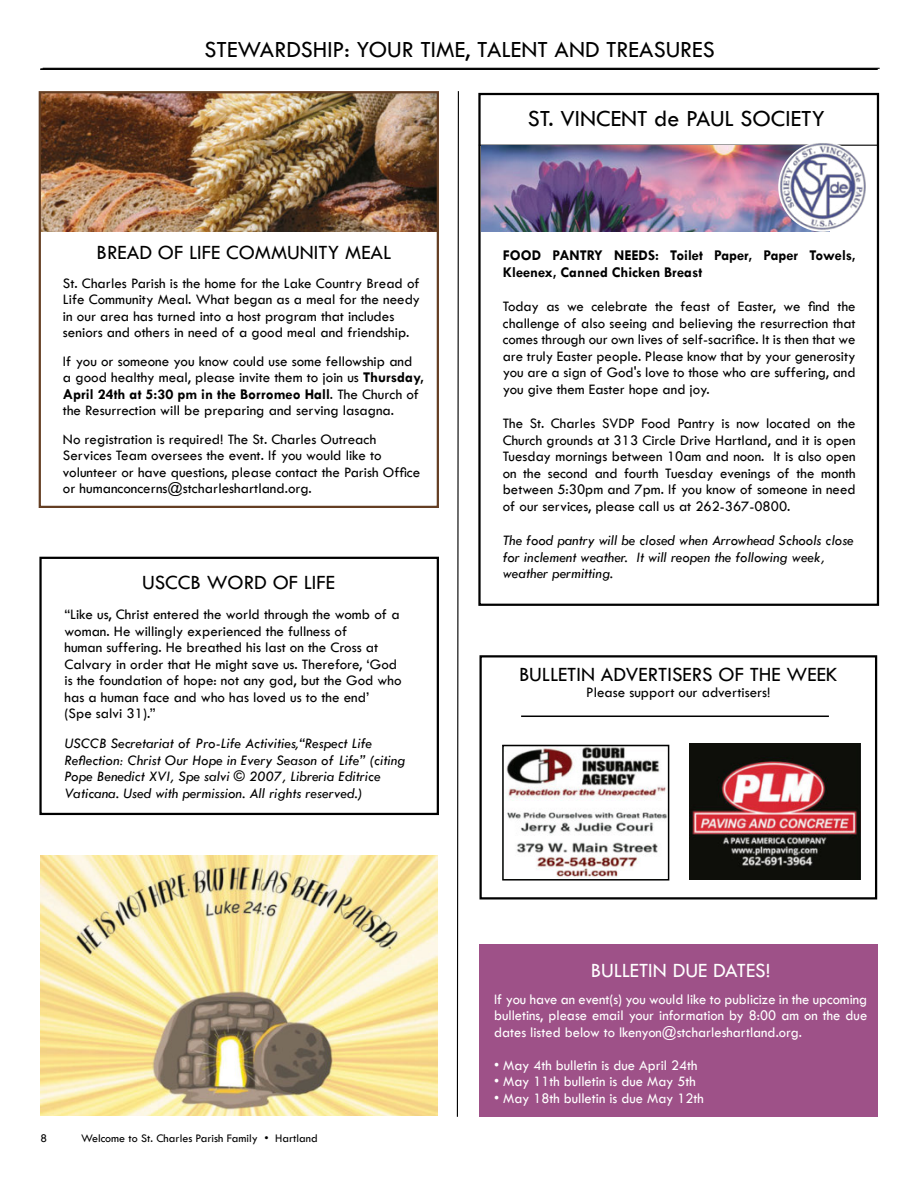
<style>
.page{position:relative;width:918px;height:1188px;background:#fff}
.page>*{position:absolute;margin:0;border:0;box-sizing:border-box;transform-origin:0 0}
.t1{font:24px "Bwvvwk Tw Cen";color:#000}
.t2{font:21px "Bwvvwk Tw Cen";color:#000}
.t3{font:21px "Bwvvwk Tw Cen";color:#fff}
.t4{font:15px/16.5px "Bwvvwk Tw Cen";color:#000}
.t5{font:15px/16.5px "Bwvvwk Tw Cen";color:#fff;text-align:justify}
.t6{font:italic 15px/16.5px "Qxxykp Tw Cen";color:#000}
.t7{font:italic 15px/16.5px "Rwfjpn Tw Cen";color:#000}
.t8{font:700 15px/16.5px "Tw Cen";color:#000}
.t9{font:12px "Bwvvwk Tw Cen";color:#000}
.s1{font-family:"Tw Cen";font-weight:700}
.s2{font-family:"Lmhcnb Tw Cen"}
.s3{font-family:"Qxxykp Tw Cen"}
</style>
<div class="page">
<div style="left:478px;top:93px;width:401px;height:513px;border:2px solid #000"></div>
<div style="left:479px;top:655px;width:398px;height:245px;border:2px solid #000"></div>
<hr style="left:43px;top:68px;width:837px;height:1px;background:#000">
<hr style="left:40px;top:69px;width:838px;height:1px;background:#000">
<svg style="left:456px;top:91px;width:3px;height:1026px"></svg>
<hr style="left:479px;top:145px;width:398px;height:1px;background:#000">
<img style="left:481px;top:146px;width:335px;height:86px">
<img style="left:780px;top:143px;width:86px;height:88px">
<div style="left:479px;top:944px;width:399px;height:173px;background:#9e5188"></div>
<img style="left:42px;top:94px;width:394px;height:138px">
<div style="left:39px;top:91px;width:400px;height:417px;border:2px solid #643e23"></div>
<div style="left:39px;top:557px;width:400px;height:258px;border:2px solid #000"></div>
<img style="left:506px;top:748px;width:160px;height:130px">
<div style="left:502px;top:745px;width:167px;height:136px;border:2px solid #000"></div>
<img style="left:689px;top:744px;width:171px;height:136px">
<img style="left:40px;top:856px;width:397px;height:260px">
<hr style="left:521px;top:716px;width:308px;height:1px;background:#000">
<p class="t1" style="left:205px;top:35px;width:512px">STEWARDSHIP: YOUR TIME, TALENT AND TREASURES</p>
<p class="t2" style="left:97px;top:240px;width:296px">BREAD OF LIFE COMMUNITY MEAL</p>
<p class="t4" style="left:63px;top:275px;width:359px">St. Charles Parish is the home for the Lake Country Bread of Life Community Meal. What began as a meal for the needy in our area has turned into a host program that includes seniors and others in need of a good meal and friendship.</p>
<p class="t4" style="left:63px;top:353px;width:362px">If you or someone you know could use some fellowship and a good healthy meal, please invite them to join us <span class="s1">Thursday, April 24th at 5:30 pm in the Borromeo Hall</span>. The Church of the Resurrection will be preparing and serving lasagna.</p>
<p class="t4" style="left:63px;top:431px;width:359px">No registration is required! The St. Charles Outreach Services Team oversees the event. If you would like to <span class="s2">volunteer or have questions, please contact the Parish Office </span>or humanconcerns@stcharleshartland.org.</p>
<p class="t2" style="left:142px;top:570px;width:194px">USCCB WORD OF LIFE</p>
<p class="t4" style="left:64px;top:606px;width:337px">“Like us, Christ entered the world through the womb of a woman. He willingly experienced the fullness of</p>
<p class="t4" style="left:64px;top:639px;width:334px">human suffering. He breathed his last on the Cross at<br>Calvary in order that He might save us. Therefore, ‘God</p>
<p class="t4" style="left:64px;top:672px;width:339px">is the foundation of hope: not any god, but the God who has a human face and who has loved us to the end’</p>
<p class="t4" style="left:64px;top:705px;width:93px">(Spe salvi 31).”</p>
<p class="t6" style="left:64px;top:735px;width:343px">USCCB Secretariat of Pro-Life Activities,“Respect Life Reflection: Christ Our Hope in Every Season of Life” (citing Pope Benedict XVI, Spe salvi © 2007, Libreria Editrice Vaticana. Used with permission. All rights reserved.)</p>
<p class="t9" style="left:40px;top:1131px;width:8px">8</p>
<p class="t9" style="left:81px;top:1131px;width:238px">Welcome to St. Charles Parish Family • Hartland</p>
<p class="t1" style="left:528px;top:104px;width:298px">ST. VINCENT de PAUL SOCIETY</p>
<p class="t8" style="left:503px;top:247px;width:354px">FOOD PANTRY NEEDS: Toilet Paper, Paper Towels,<br>Kleenex, Canned Chicken Breast</p>
<p class="t4" style="left:503px;top:298px;width:354px;text-align:justify"><span class="s2">Today as we celebrate the feast of Easter, we find the </span>challenge of also seeing and believing the resurrection that <span class="s2">comes through our own lives of self-sacrifice. It is then that we </span>are truly Easter people. Please know that by your generosity you are a sign of God's love to those who are suffering, and you give them Easter hope and joy.</p>
<p class="t4" style="left:503px;top:415px;width:354px;text-align:justify">The St. Charles SVDP Food Pantry is now located on the Church grounds at 313 Circle Drive Hartland, and it is open Tuesday mornings between 10am and noon. It is also open on the second and fourth Tuesday evenings of the month between 5:30pm and 7pm. If you know of someone in need of our services, please call us at 262-367-0800.</p>
<p class="t7" style="left:503px;top:532px;width:353px"><span class="s3">The food pantry will be closed when Arrowhead Schools close </span>for inclement weather. It will reopen the following week, weather permitting.</p>
<p class="t2" style="left:519px;top:661px;width:320px">BULLETIN ADVERTISERS OF THE WEEK</p>
<p class="t4" style="left:586px;top:684px;width:186px">Please support our advertisers!</p>
<p class="t3" style="left:591px;top:958px;width:181px">BULLETIN DUE DATES!</p>
<p class="t5" style="left:494px;top:991px;width:375px">If you have an event(s) you would like to publicize in the upcoming bulletins, please email your information by 8:00 am on the due dates listed below to lkenyon@stcharleshartland.org.</p>
<p class="t5" style="left:494px;top:1057px;width:205px">• May 4th bulletin is due April 24th</p>
<p class="t5" style="left:494px;top:1073px;width:203px">• May 11th bulletin is due May 5th</p>
<p class="t5" style="left:494px;top:1090px;width:211px">• May 18th bulletin is due May 12th</p>
</div>
